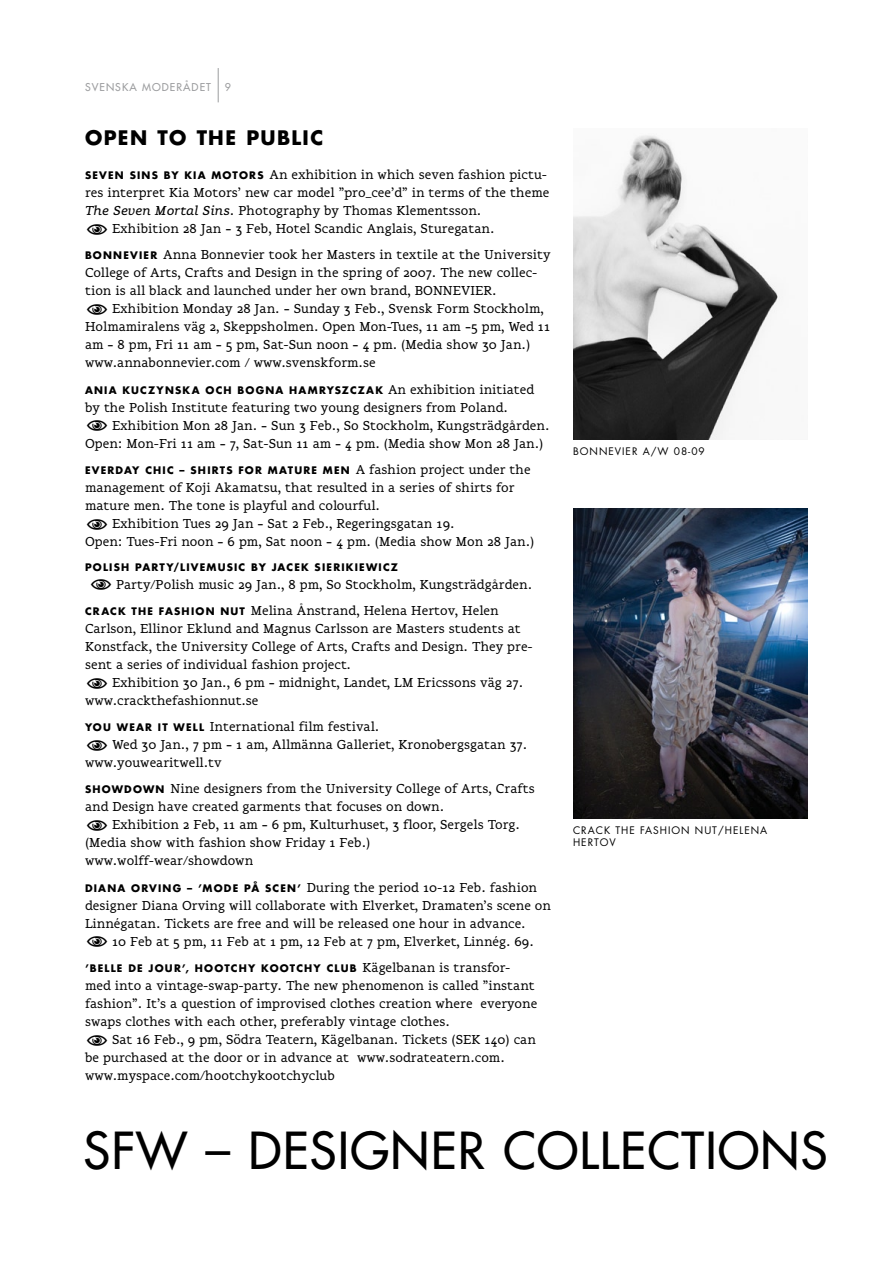
<style>
.page{position:relative;width:893px;height:1263px;background:#fff}
.page>*{position:absolute;margin:0;border:0;box-sizing:border-box;transform-origin:0 0}
.t1{font:49.65px "Futura";letter-spacing:.025em;color:#000}
.t2{font:700 19.5px "Futura";color:#000}
.t3{font:13.5px/18px "Flembo Text";color:#000}
.t4{font:10.5px "Futura";letter-spacing:.1em;color:#9c9d9f}
.t5{font:700 10.2px "Futura";letter-spacing:.12em;color:#000}
.t6{font:10.2px/12.1px "Futura";letter-spacing:.1em;color:#000}
.s1{font-family:"Futura";font-weight:700;font-size:10.2px}
.s2{font-style:italic}
</style>
<div class="page">
<hr style="left:218px;top:68px;width:1px;height:34px;background:#9c9d9f">
<img style="left:573px;top:135px;width:207px;height:304px">
<img style="left:573px;top:508px;width:235px;height:310px">
<p class="t4" style="left:85px;top:80px;width:127px">SVENSKA MODERÅDET</p>
<p class="t4" style="left:225px;top:80px;width:8px">9</p>
<h2 class="t2" style="left:85px;top:124px;width:17px">OPEN</h2>
<h2 class="t2" style="left:158px;top:124px;width:16px">TO</h2>
<h2 class="t2" style="left:197px;top:124px;width:14px">THE</h2>
<h2 class="t2" style="left:246px;top:124px;width:56px">PUBLIC</h2>
<p class="t5" style="left:85px;top:168px;width:32px">SEVEN</p>
<p class="t5" style="left:130px;top:168px;width:16px">SINS</p>
<p class="t5" style="left:164px;top:168px;width:69px">BY KIA MOTO</p>
<p class="t3" style="left:249px;top:166px;width:299px"><span class="s1">RS</span> An exhibition in which seven fashion pictu-</p>
<p class="t3" style="left:85px;top:184px;width:466px">res interpret Kia Motors’ new car model ”pro_cee’d” in terms of the theme</p>
<p class="t3" style="left:85px;top:202px;width:398px"><span class="s2">The Seven Mortal Sins</span>. Photography by Thomas Klementsson.</p>
<p class="t3" style="left:112px;top:220px;width:384px">Exhibition 28 Jan – 3 Feb, Hotel Scandic Anglais, Sturegatan.</p>
<p class="t5" style="left:85px;top:248px;width:18px">BONNE</p>
<p class="t3" style="left:85px;top:246px;width:467px;text-indent:45px"><span class="s1">VIE R</span> Anna Bonnevier took her Masters in textile at the University<br>College of Arts, Crafts and Design in the spring of 2007. The new collec&shy;tion is all black and launched under her own brand, BONNEVIER.</p>
<p class="t3" style="left:85px;top:300px;width:467px;text-indent:27px">Exhibition Monday 28 Jan. – Sunday 3 Feb., Svensk Form Stockholm, Holmamiralens väg 2, Skeppsholmen. Open Mon-Tues, 11 am –5 pm, Wed 11 am – 8 pm, Fri 11 am – 5 pm, Sat-Sun noon – 4 pm. (Media show 30 Jan.) www.annabonnevier.com / www.svenskform.se</p>
<p class="t5" style="left:85px;top:383px;width:18px">ANIA</p>
<p class="t5" style="left:122px;top:383px;width:44px">KUCZYNSKA</p>
<p class="t5" style="left:205px;top:383px;width:10px">OCH</p>
<p class="t5" style="left:238px;top:383px;width:38px">BOGNA</p>
<p class="t5" style="left:289px;top:383px;width:11px">HAM</p>
<p class="t3" style="left:85px;top:380px;width:451px;text-indent:234px"><span class="s1">RYS ZC ZAK</span> An exhibition initiated by the Polish Institute featuring two young designers from Poland.</p>
<p class="t3" style="left:85px;top:416px;width:466px;text-indent:27px">Exhibition Mon 28 Jan. – Sun 3 Feb., So Stockholm, Kungsträdgården.<br>Open: Mon-Fri 11 am – 7, Sat-Sun 11 am – 4 pm. (Media show Mon 28 Jan.)</p>
<p class="t5" style="left:85px;top:463px;width:48px">EVERDAY</p>
<p class="t5" style="left:145px;top:463px;width:8px">CHIC</p>
<p class="t5" style="left:180px;top:463px;width:19px">– SHI</p>
<p class="t5" style="left:212px;top:463px;width:66px">RTS FOR MAT</p>
<p class="t5" style="left:294px;top:463px;width:39px">URE MEN</p>
<p class="t3" style="left:356px;top:460px;width:176px">A fashion project under the</p>
<p class="t3" style="left:85px;top:478px;width:431px">management of Koji Akamatsu, that resulted in a series of shirts for</p>
<p class="t3" style="left:85px;top:496px;width:296px">mature men. The tone is playful and colourful.</p>
<p class="t3" style="left:112px;top:514px;width:344px">Exhibition Tues 29 Jan – Sat 2 Feb., Regeringsgatan 19.</p>
<p class="t3" style="left:85px;top:532px;width:451px">Open: Tues-Fri noon – 6 pm, Sat noon – 4 pm. (Media show Mon 28 Jan.)</p>
<p class="t5" style="left:85px;top:560px;width:16px">POLISH</p>
<p class="t5" style="left:135px;top:560px;width:99px">PARTY/LIVEMUSIC</p>
<p class="t5" style="left:251px;top:560px;width:36px">BY JACEK</p>
<p class="t5" style="left:315px;top:560px;width:35px">SIE RIKIEWIC</p>
<p class="t5" style="left:391px;top:560px;width:9px">Z</p>
<p class="t3" style="left:116px;top:575px;width:418px">Party/Polish music 29 Jan., 8 pm, So Stockholm, Kungsträdgården.</p>
<p class="t5" style="left:85px;top:604px;width:26px">CRACK</p>
<p class="t5" style="left:132px;top:604px;width:8px">THE</p>
<p class="t5" style="left:159px;top:604px;width:9px">FASHION</p>
<p class="t3" style="left:85px;top:601px;width:449px;text-indent:135px"><span class="s1">N UT</span> Melina Ånstrand, Helena Hertov, Helen Carlson, Ellinor Eklund and Magnus Carlsson are Masters students at Konstfack, the University College of Arts, Crafts and Design. They pre&shy;sent a series of individual fashion project.</p>
<p class="t3" style="left:85px;top:673px;width:440px;text-indent:27px">Exhibition 30 Jan., 6 pm – midnight, Landet, LM Ericssons väg 27. www.crackthefashionnut.se</p>
<p class="t5" style="left:85px;top:720px;width:42px">YO U WEA</p>
<p class="t5" style="left:145px;top:720px;width:38px">R IT WELL</p>
<p class="t3" style="left:210px;top:718px;width:171px">International film festival.</p>
<p class="t3" style="left:112px;top:736px;width:417px">Wed 30 Jan., 7 pm – 1 am, Allmänna Galleriet, Kronobergsgatan 37.</p>
<p class="t3" style="left:85px;top:754px;width:138px">www.youwearitwell.tv</p>
<p class="t5" style="left:85px;top:782px;width:11px">SHOW</p>
<p class="t5" style="left:124px;top:782px;width:21px">DOWN</p>
<p class="t3" style="left:85px;top:780px;width:451px;text-indent:85px">Nine designers from the University College of Arts, Crafts and Design have created garments that focuses on down.</p>
<p class="t3" style="left:85px;top:816px;width:436px;text-indent:27px">Exhibition 2 Feb, 11 am – 6 pm, Kulturhuset, 3 floor, Sergels Torg. (Media show with fashion show Friday 1 Feb.) www.wolff-wear/showdown</p>
<p class="t5" style="left:85px;top:881px;width:18px">DIANA</p>
<p class="t5" style="left:131px;top:881px;width:143px">ORVING – ’MODE PÅ SCEN</p>
<p class="t3" style="left:85px;top:878px;width:467px;text-indent:212px"><span class="s1">’</span> During the period 10-12 Feb. fashion designer Diana Orving will collaborate with Elverket, Dramaten’s scene on<br>Linnégatan. Tickets are free and will be released one hour in advance.</p>
<p class="t3" style="left:112px;top:932px;width:423px">10 Feb at 5 pm, 11 Feb at 1 pm, 12 Feb at 7 pm, Elverket, Linnég. 69.</p>
<p class="t5" style="left:85px;top:961px;width:20px">’BELLE</p>
<p class="t5" style="left:128px;top:961px;width:77px">DE JOUR’, HOOTCHY</p>
<p class="t5" style="left:261px;top:961px;width:10px">KOOTCHY</p>
<p class="t3" style="left:85px;top:958px;width:454px;text-indent:242px"><span class="s1">CL UB</span> Kägelbanan is transfor&shy;med into a vintage-swap-party. The new phenomenon is called ”instant fashion”. It’s a question of improvised clothes creation where everyone swaps clothes with each other, preferably vintage clothes.</p>
<p class="t3" style="left:85px;top:1030px;width:452px;text-indent:27px">Sat 16 Feb., 9 pm, Södra Teatern, Kägelbanan. Tickets (SEK 140) can be purchased at the door or in advance at www.sodrateatern.com. www.myspace.com/hootchykootchyclub</p>
<p class="t6" style="left:573px;top:444px;width:133px">BONNEVIER A/W 08-09</p>
<p class="t6" style="left:573px;top:824px;width:196px">CRACK THE FASHION NUT/H ELENA<br>HERTOV</p>
<h1 class="t1" style="left:84px;top:1118px;width:745px">SFW – DESIGNER COLLECTIONS</h1>
</div>
